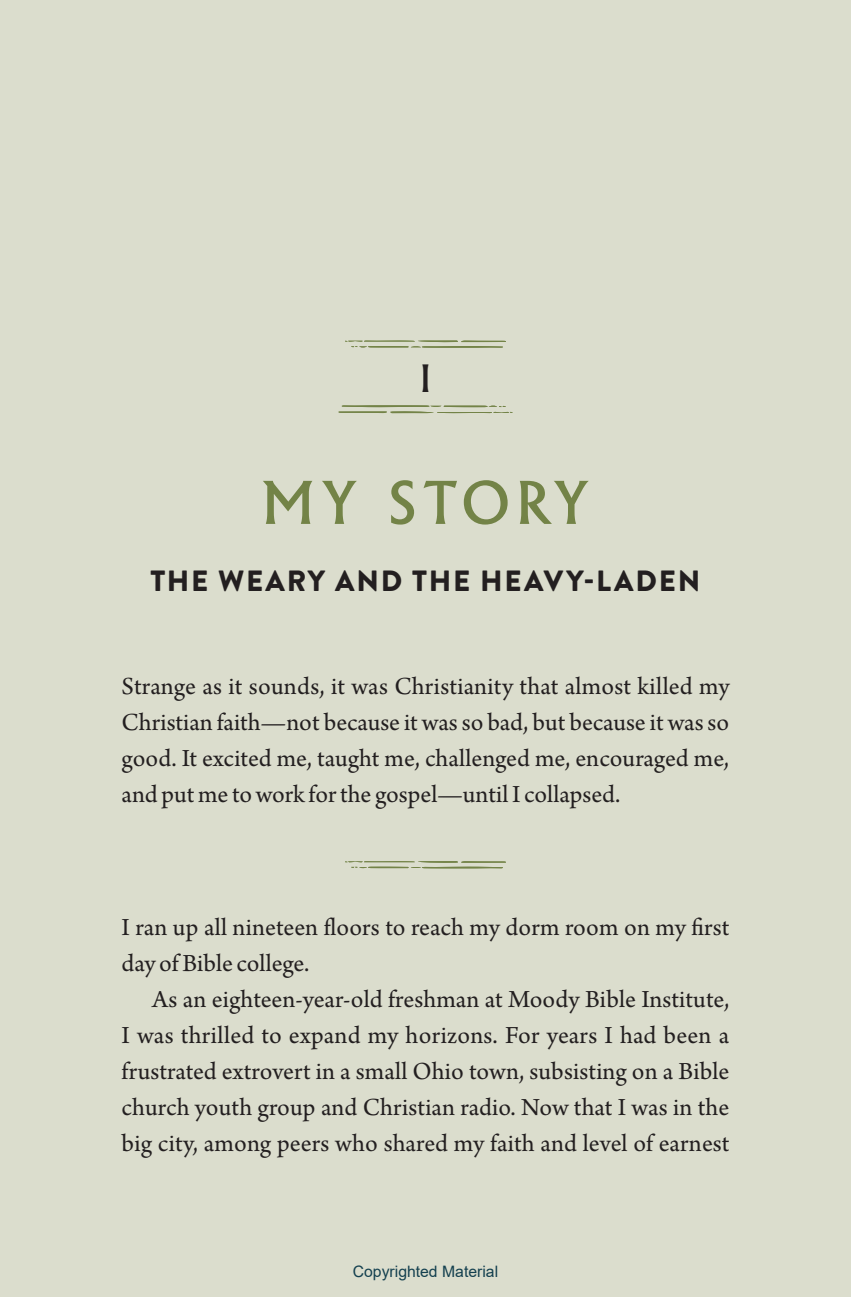
<style>
.page{position:relative;width:851px;height:1297px;background:#fff}
.page>*{position:absolute;margin:0;border:0;box-sizing:border-box;transform-origin:0 0}
.t1{font:500 56.25px "Albertus";letter-spacing:.095em;color:#738347}
.t2{font:500 36px "Albertus";color:#231f20}
.t3{font:900 29.25px "Brandon Grotesque";letter-spacing:.06em;color:#231f20}
.t4{font:25.88px/36px "Arno Pro";color:#231f20;text-align:justify}
.t5{font:15.75px "Arial";color:#14404f}
</style>
<div class="page">
<div style="left:0;top:0;width:851px;height:1296px;background:#dbddcd"></div>
<svg style="left:345px;top:340px;width:161px;height:8px"></svg>
<svg style="left:338px;top:405px;width:174px;height:8px"></svg>
<svg style="left:345px;top:861px;width:161px;height:7px"></svg>
<h2 class="t2" style="left:420px;top:356px;width:13px">I</h2>
<h1 class="t1" style="left:262px;top:468px;width:329px">MY STORY</h1>
<p class="t3" style="left:150px;top:560px;width:551px">THE WEARY AND THE HEAVY-LADEN</p>
<p class="t4" style="left:122px;top:669px;width:609px">Strange as it sounds, it was Christianity that almost killed my Christian faith—not because it was so bad, but because it was so good. It excited me, taught me, challenged me, encouraged me, and put me to work for the gospel—until I collapsed.</p>
<p class="t4" style="left:122px;top:910px;width:609px">I ran up all nineteen floors to reach my dorm room on my first day of Bible college.</p>
<p class="t4" style="left:122px;top:982px;width:609px;text-indent:30px">As an eighteen-year-old freshman at Moody Bible Institute, I was thrilled to expand my horizons. For years I had been a frustrated extrovert in a small Ohio town, subsisting on a Bible church youth group and Christian radio. Now that I was in the big city, among peers who shared my faith and level of earnest</p>
<p class="t5" style="left:353px;top:1260px;width:147px">Copyrighted Material</p>
</div>
